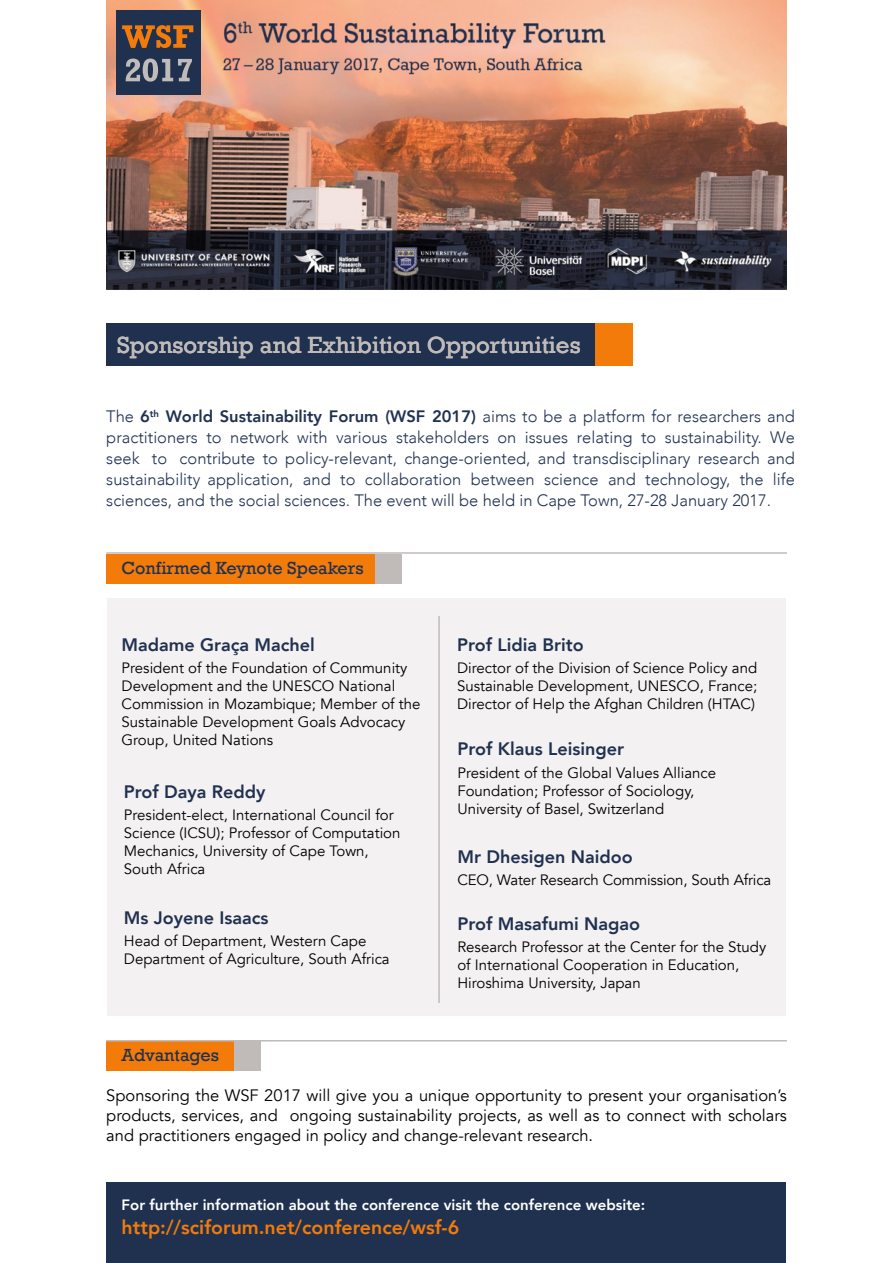
<style>
.page{position:relative;width:893px;height:1263px;background:#fff}
.page>*{position:absolute;margin:0;border:0;box-sizing:border-box;transform-origin:0 0}
.t1{font:24px "Rockwell";color:#c0bbb8}
.t2{font:800 19.5px "Avenir";color:#f27b0a}
.t3{font:800 18px "Avenir";color:#203150}
.t4{font:18px "Rockwell";color:#203150}
.t5{font:300 16.5px/21px "Avenir";color:#203150;text-align:justify}
.t6{font:16.5px/19.8px "Avenir";color:#000;text-align:justify}
.t7{font:15px/18px "Avenir";color:#000}
.t8{font:800 15px "Avenir";color:#fff}
.s1{font-weight:800}
</style>
<div class="page">
<div style="left:107px;top:599px;width:679px;height:417px;background:#f3f1f1"></div>
<div style="left:594px;top:323px;width:39px;height:43px;background:#f27b0a"></div>
<div style="left:106px;top:323px;width:488px;height:43px;background:#203150"></div>
<div style="left:106px;top:1041px;width:129px;height:30px;background:#f27b0a"></div>
<div style="left:106px;top:1183px;width:680px;height:80px;background:#203150"></div>
<div style="left:106px;top:554px;width:269px;height:30px;background:#f27b0a"></div>
<div style="left:375px;top:554px;width:26px;height:30px;background:#c0bbb8"></div>
<div style="left:235px;top:1041px;width:26px;height:30px;background:#c0bbb8"></div>
<img style="left:106px;top:0;width:681px;height:290px">
<div style="left:117px;top:10px;width:84px;height:85px;background:#203150"></div>
<svg style="left:122px;top:25px;width:71px;height:23px"></svg>
<svg style="left:126px;top:59px;width:66px;height:23px"></svg>
<hr style="left:106px;top:552px;width:681px;height:2px;background:#c0bbb8">
<hr style="left:106px;top:1040px;width:681px;height:1px;background:#c0bbb8">
<hr style="left:438px;top:616px;width:2px;height:387px;background:#c0bbb8">
<h1 class="t1" style="left:117px;top:331px;width:465px">Sponsorship and Exhibition Opportunities</h1>
<p class="t5" style="left:106px;top:406px;width:690px">The <span class="s1">6</span><sup>th</sup> <span class="s1">World Sustainability Forum (WSF 2017)</span> aims to be a platform for researchers and practitioners to network with various stakeholders on issues relating to sustainability. We seek to contribute to policy-relevant, change-oriented, and transdisciplinary research and sustainability application, and to collaboration between science and technology, the life sciences, and the social sciences. The event will be held in Cape Town, 27-28 January 2017.</p>
<p class="t4" style="left:122px;top:557px;width:244px">Confirmed Keynote Speakers</p>
<p class="t3" style="left:122px;top:630px;width:195px">Madame Graça Machel</p>
<p class="t7" style="left:122px;top:659px;width:300px">President of the Foundation of Community Development and the UNESCO National Commission in Mozambique; Member of the Sustainable Development Goals Advocacy Group, United Nations</p>
<p class="t3" style="left:124px;top:777px;width:143px">Prof Daya Reddy</p>
<p class="t7" style="left:124px;top:806px;width:278px">President-elect, International Council for Science (ICSU); Professor of Computation Mechanics, University of Cape Town, South Africa</p>
<p class="t3" style="left:124px;top:904px;width:146px">Ms Joyene Isaacs</p>
<p class="t7" style="left:124px;top:932px;width:267px">Head of Department, Western Cape<br>Department of Agriculture, South Africa</p>
<p class="t4" style="left:122px;top:1044px;width:99px">Advantages</p>
<p class="t3" style="left:457px;top:630px;width:128px">Prof Lidia Brito</p>
<p class="t7" style="left:457px;top:659px;width:302px;text-align:justify">Director of the Division of Science Policy and Sustainable Development, UNESCO, France; Director of Help the Afghan Children (HTAC)</p>
<p class="t3" style="left:457px;top:735px;width:168px">Prof Klaus Leisinger</p>
<p class="t7" style="left:457px;top:764px;width:260px">President of the Global Values Alliance<br>Foundation; Professor of Sociology,<br>University of Basel, Switzerland</p>
<p class="t3" style="left:457px;top:842px;width:177px">Mr Dhesigen Naidoo</p>
<p class="t7" style="left:457px;top:871px;width:315px">CEO, Water Research Commission, South Africa</p>
<p class="t3" style="left:457px;top:909px;width:184px">Prof Masafumi Nagao</p>
<p class="t7" style="left:457px;top:938px;width:310px">Research Professor at the Center for the Study of International Cooperation in Education,<br>Hiroshima University, Japan</p>
<p class="t6" style="left:106px;top:1086px;width:682px">Sponsoring the WSF 2017 will give you a unique opportunity to present your organisation’s products, services, and ongoing sustainability projects, as well as to connect with scholars and practitioners engaged in policy and change-relevant research.</p>
<p class="t8" style="left:122px;top:1193px;width:525px">For further information about the conference visit the conference website:</p>
<h2 class="t2" style="left:122px;top:1211px;width:339px">http://sciforum.net/conference/wsf-6</h2>
</div>
